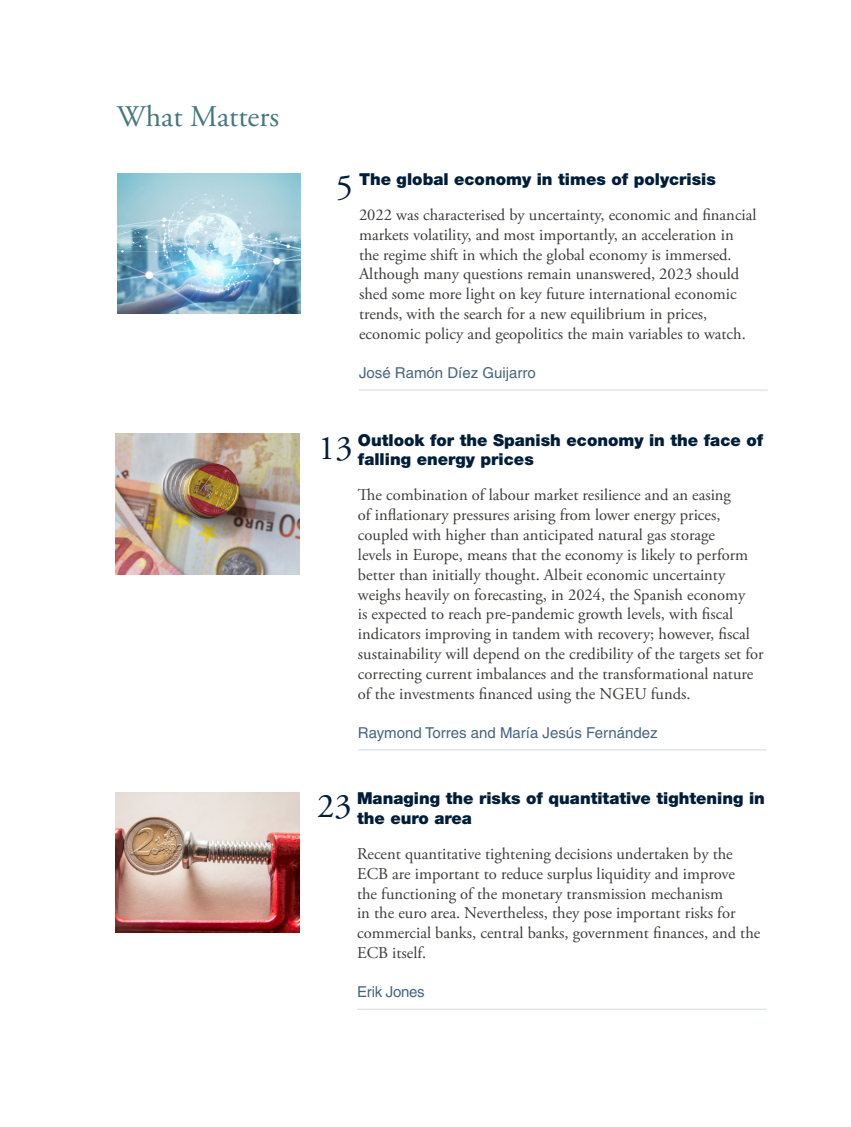
<style>
.page{position:relative;width:851px;height:1127px;background:#fff}
.page>*{position:absolute;margin:0;border:0;box-sizing:border-box;transform-origin:0 0}
.t1{font:34.5px "Adobe Garamond Pro";color:#001d39}
.t2{font:30px "Adobe Garamond Pro";color:#45777e}
.t3{font:16.5px/19.8px "Adobe Garamond Pro";color:#3c3c3b}
.t4{font:900 16.5px/19.8px "Helvetica Neue";color:#001d39}
.t5{font:15px "Helvetica";color:#456484}
.t6{font:15px "Helvetica";letter-spacing:-.02em;color:#456484}
</style>
<div class="page">
<img style="left:117px;top:173px;width:183px;height:140px">
<img style="left:116px;top:434px;width:183px;height:140px">
<hr style="left:359px;top:389px;width:408px;height:2px;background:#dce5ec">
<hr style="left:358px;top:749px;width:408px;height:1px;background:#dce5ec">
<img style="left:116px;top:792px;width:183px;height:140px">
<hr style="left:357px;top:1008px;width:409px;height:2px;background:#dce5ec">
<h2 class="t2" style="left:117px;top:98px;width:164px">What Matters</h2>
<p class="t4" style="left:359px;top:169px;width:358px">The global economy in times of polycrisis</p>
<p class="t3" style="left:359px;top:205px;width:399px">2022 was characterised by uncertainty, economic and financial markets volatility, and most importantly, an acceleration in the regime shift in which the global economy is immersed.<br>Although many questions remain unanswered, 2023 should shed some more light on key future international economic trends, with the search for a new equilibrium in prices, economic policy and geopolitics the main variables to watch.</p>
<p class="t5" style="left:359px;top:364px;width:178px">José Ramón Díez Guijarro</p>
<h1 class="t1" style="left:336px;top:166px;width:19px">5</h1>
<p class="t4" style="left:358px;top:430px;width:406px">Outlook for the Spanish economy in the face of falling energy prices</p>
<p class="t3" style="left:358px;top:486px;width:407px">The combination of labour market resilience and an easing<br>of inflationary pressures arising from lower energy prices, coupled with higher than anticipated natural gas storage<br>levels in Europe, means that the economy is likely to perform better than initially thought. Albeit economic uncertainty weighs heavily on forecasting, in 2024, the Spanish economy<br>is expected to reach pre-pandemic growth levels, with fiscal indicators improving in tandem with recovery; however, fiscal sustainability will depend on the credibility of the targets set for correcting current imbalances and the transformational nature of the investments financed using the NGEU funds.</p>
<p class="t5" style="left:358px;top:724px;width:301px">Raymond Torres and María Jesús Fernández</p>
<h1 class="t1" style="left:318px;top:427px;width:36px">13</h1>
<p class="t4" style="left:357px;top:788px;width:409px">Managing the risks of quantitative tightening in the euro area</p>
<p class="t3" style="left:357px;top:844px;width:405px">Recent quantitative tightening decisions undertaken by the ECB are important to reduce surplus liquidity and improve<br>the functioning of the monetary transmission mechanism<br>in the euro area. Nevertheless, they pose important risks for commercial banks, central banks, government finances, and the ECB itself.</p>
<p class="t6" style="left:357px;top:983px;width:69px">Erik Jones</p>
<h1 class="t1" style="left:317px;top:785px;width:36px">23</h1>
</div>
